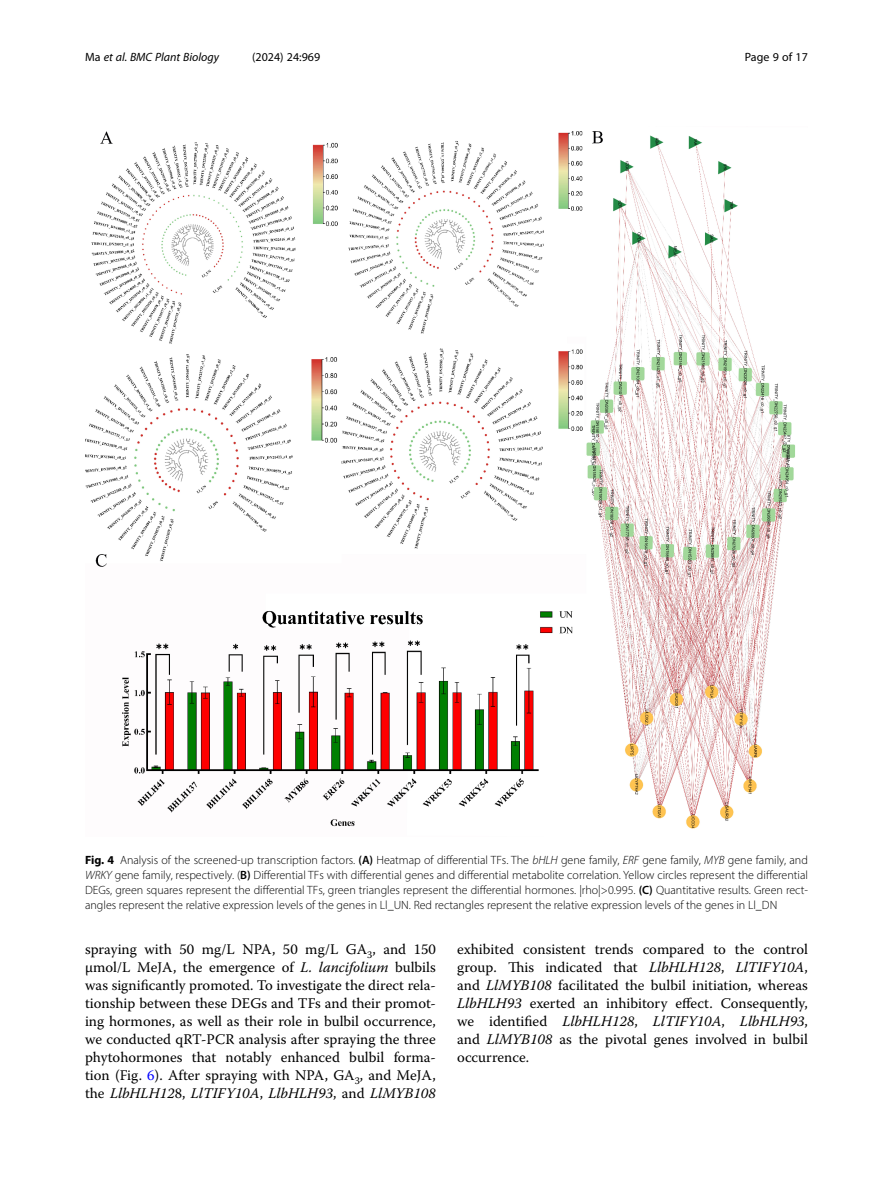
<style>
.page{position:relative;width:893px;height:1191px;background:#fff}
.page>*{position:absolute;margin:0;border:0;box-sizing:border-box;transform-origin:0 0}
.Body_Text_Indent{font:14.7px/18px "Warnock Pro";color:#000;text-align:justify}
.Figure_Caption{font:300 12px/15px "Myriad Pro";color:#000;text-align:justify}
.t1{font:italic 12px "Myriad Pro";color:#000}
.t2{font:12px "Myriad Pro";color:#000}
.s1{font-style:normal}
.s2{font-weight:700}
.s3{font-weight:600}
.s4{font-style:italic}
.s5{color:#00f}
</style>
<div class="page">
<img style="left:85px;top:131px;width:710px;height:698px">
<p class="t1" style="left:85px;top:50px;width:136px"><span class="s1">Ma</span> et al. BMC Plant Biology</p>
<p class="t2" style="left:252px;top:50px;width:70px">(2024) 24:969</p>
<p class="t2" style="left:745px;top:50px;width:65px">Page 9 of 17</p>
<p class="Figure_Caption" style="left:85px;top:852px;width:724px"><span class="s2">Fig. 4</span> Analysis of the screened-up transcription factors. <span class="s3">(A)</span> Heatmap of differential TFs. The <span class="s4">bHLH</span> gene family, <span class="s4">ERF</span> gene family, <span class="s4">MYB</span> gene family, and <span class="s4">WRKY</span> gene family, respectively. (<span class="s3">B)</span> Differential TFs with differential genes and differential metabolite correlation. Yellow circles represent the differential DEGs, green squares represent the differential TFs, green triangles represent the differential hormones. |rho|&gt;0.995. <span class="s3">(C)</span> Quantitative results. Green rect&shy;angles represent the relative expression levels of the genes in Ll_UN. Red rectangles represent the relative expression levels of the genes in Ll_DN</p>
<p class="Body_Text_Indent" style="left:85px;top:940px;width:352px">spraying with 50 mg/L NPA, 50 mg/L GA<sub>3</sub>, and 150 µmol/L MeJA, the emergence of <span class="s4">L. lancifolium</span> bulbils was significantly promoted. To investigate the direct rela&shy;tionship between these DEGs and TFs and their promot&shy;ing hormones, as well as their role in bulbil occurrence, we conducted qRT-PCR analysis after spraying the three phytohormones that notably enhanced bulbil forma&shy;tion (Fig. <span class="s5">6</span>). After spraying with NPA, GA<sub>3</sub>, and MeJA, the <span class="s4">LlbHLH12</span>8, <span class="s4">LlTIFY10A</span>, <span class="s4">LlbHLH93</span>, and <span class="s4">LlMYB108</span></p>
<p class="Body_Text_Indent" style="left:457px;top:940px;width:352px">exhibited consistent trends compared to the control group. This indicated that <span class="s4">LlbHLH128</span>, <span class="s4">LlTIFY10A</span>, and <span class="s4">LlMYB108</span> facilitated the bulbil initiation, whereas <span class="s4">LlbHLH93</span> exerted an inhibitory effect. Consequently, we identified <span class="s4">LlbHLH128</span>, <span class="s4">LlTIFY10A</span>, <span class="s4">LlbHLH93</span>, and <span class="s4">LlMYB108</span> as the pivotal genes involved in bulbil occurrence.</p>
</div>
